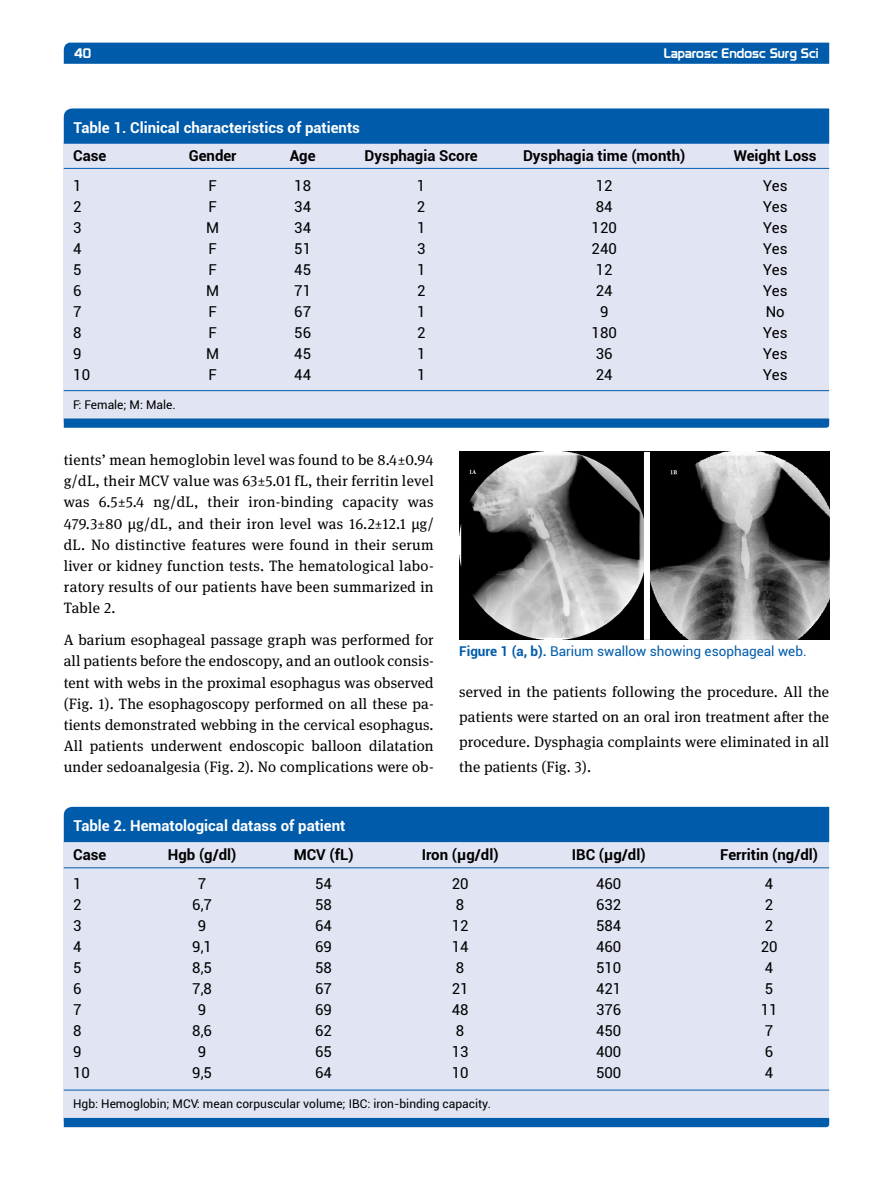
<style>
.page{position:relative;width:893px;height:1191px;background:#fff}
.page>*{position:absolute;margin:0;border:0;box-sizing:border-box;transform-origin:0 0}
.t1{font:15px/21.1px "DG Meta Serif Science";letter-spacing:.01em;color:#000;text-align:justify}
.t2{font:15px "Roboto";color:#000}
.t3{font:700 15px "Roboto";color:#000}
.t4{font:700 15px "Roboto";color:#fff}
.t5{font:13.5px "Roboto";color:#005baa}
.t6{font:13.5px "Prototype";color:#fff}
.t7{font:12px "Roboto";color:#000}
.s1{font-weight:700}
</style>
<div class="page">
<div style="left:64px;top:43px;width:765px;height:21px;background:#005baa"></div>
<img style="left:459px;top:452px;width:370px;height:188px">
<div style="left:644px;top:452px;width:6px;height:188px;background:#fff"></div>
<div style="left:64px;top:143px;width:765px;height:279px;background:#e1e4f3"></div>
<div style="left:64px;top:108px;width:765px;height:36px;background:#005baa"></div>
<svg style="left:64px;top:418px;width:765px;height:10px;background:#1165af"></svg>
<hr style="left:64px;top:168px;width:765px;height:1px;background:#005baa">
<hr style="left:64px;top:390px;width:765px;height:1px;background:#005baa">
<div style="left:64px;top:841px;width:765px;height:279px;background:#e1e4f3"></div>
<div style="left:64px;top:807px;width:765px;height:35px;background:#005baa"></div>
<div style="left:64px;top:1118px;width:765px;height:9px;background:#005baa"></div>
<hr style="left:64px;top:867px;width:765px;height:1px;background:#005baa">
<hr style="left:64px;top:1089px;width:765px;height:1px;background:#005baa">
<p class="t6" style="left:74px;top:45px;width:18px">40</p>
<p class="t6" style="left:664px;top:45px;width:156px">Laparosc Endosc Surg Sci</p>
<p class="t4" style="left:73px;top:117px;width:288px">Table 1. Clinical characteristics of patients</p>
<p class="t3" style="left:73px;top:145px;width:35px">Case</p>
<p class="t3" style="left:189px;top:145px;width:49px">Gender</p>
<p class="t3" style="left:290px;top:145px;width:27px">Age</p>
<p class="t3" style="left:365px;top:145px;width:115px">Dysphagia Score</p>
<p class="t3" style="left:523px;top:145px;width:164px">Dysphagia time (month)</p>
<p class="t3" style="left:734px;top:145px;width:84px">Weight Loss</p>
<p class="t2" style="left:73px;top:175px;width:10px">1</p>
<p class="t2" style="left:209px;top:175px;width:10px">F</p>
<p class="t2" style="left:294px;top:175px;width:18px">18</p>
<p class="t2" style="left:417px;top:175px;width:10px">1</p>
<p class="t2" style="left:596px;top:175px;width:18px">12</p>
<p class="t2" style="left:763px;top:175px;width:26px">Yes</p>
<p class="t2" style="left:73px;top:196px;width:10px">2</p>
<p class="t2" style="left:209px;top:196px;width:10px">F</p>
<p class="t2" style="left:294px;top:196px;width:18px">34</p>
<p class="t2" style="left:417px;top:196px;width:10px">2</p>
<p class="t2" style="left:596px;top:196px;width:18px">84</p>
<p class="t2" style="left:763px;top:196px;width:26px">Yes</p>
<p class="t2" style="left:73px;top:217px;width:10px">3</p>
<p class="t2" style="left:206px;top:217px;width:15px">M</p>
<p class="t2" style="left:294px;top:217px;width:18px">34</p>
<p class="t2" style="left:417px;top:217px;width:10px">1</p>
<p class="t2" style="left:592px;top:217px;width:27px">120</p>
<p class="t2" style="left:763px;top:217px;width:26px">Yes</p>
<p class="t2" style="left:73px;top:238px;width:10px">4</p>
<p class="t2" style="left:209px;top:238px;width:10px">F</p>
<p class="t2" style="left:294px;top:238px;width:18px">51</p>
<p class="t2" style="left:417px;top:238px;width:10px">3</p>
<p class="t2" style="left:592px;top:238px;width:27px">240</p>
<p class="t2" style="left:763px;top:238px;width:26px">Yes</p>
<p class="t2" style="left:73px;top:259px;width:10px">5</p>
<p class="t2" style="left:209px;top:259px;width:10px">F</p>
<p class="t2" style="left:294px;top:259px;width:18px">45</p>
<p class="t2" style="left:417px;top:259px;width:10px">1</p>
<p class="t2" style="left:596px;top:259px;width:18px">12</p>
<p class="t2" style="left:763px;top:259px;width:26px">Yes</p>
<p class="t2" style="left:73px;top:280px;width:10px">6</p>
<p class="t2" style="left:206px;top:280px;width:15px">M</p>
<p class="t2" style="left:294px;top:280px;width:18px">71</p>
<p class="t2" style="left:417px;top:280px;width:10px">2</p>
<p class="t2" style="left:596px;top:280px;width:18px">24</p>
<p class="t2" style="left:763px;top:280px;width:26px">Yes</p>
<p class="t2" style="left:73px;top:301px;width:10px">7</p>
<p class="t2" style="left:209px;top:301px;width:10px">F</p>
<p class="t2" style="left:294px;top:301px;width:18px">67</p>
<p class="t2" style="left:417px;top:301px;width:10px">1</p>
<p class="t2" style="left:600px;top:301px;width:10px">9</p>
<p class="t2" style="left:766px;top:301px;width:21px">No</p>
<p class="t2" style="left:73px;top:322px;width:10px">8</p>
<p class="t2" style="left:209px;top:322px;width:10px">F</p>
<p class="t2" style="left:294px;top:322px;width:18px">56</p>
<p class="t2" style="left:417px;top:322px;width:10px">2</p>
<p class="t2" style="left:592px;top:322px;width:27px">180</p>
<p class="t2" style="left:763px;top:322px;width:26px">Yes</p>
<p class="t2" style="left:73px;top:343px;width:10px">9</p>
<p class="t2" style="left:206px;top:343px;width:15px">M</p>
<p class="t2" style="left:294px;top:343px;width:18px">45</p>
<p class="t2" style="left:417px;top:343px;width:10px">1</p>
<p class="t2" style="left:596px;top:343px;width:18px">36</p>
<p class="t2" style="left:763px;top:343px;width:26px">Yes</p>
<p class="t2" style="left:73px;top:364px;width:18px">10</p>
<p class="t2" style="left:209px;top:364px;width:10px">F</p>
<p class="t2" style="left:294px;top:364px;width:18px">44</p>
<p class="t2" style="left:417px;top:364px;width:10px">1</p>
<p class="t2" style="left:596px;top:364px;width:18px">24</p>
<p class="t2" style="left:763px;top:364px;width:26px">Yes</p>
<p class="t7" style="left:73px;top:396px;width:104px">F: Female; M: Male.</p>
<p class="t1" style="left:64px;top:449px;width:371px">tients’ mean hemoglobin level was found to be 8.4±0.94 g/dL, their MCV value was 63±5.01 fL, their ferritin level was 6.5±5.4 ng/dL, their iron-binding capacity was 479.3±80 µg/dL, and their iron level was 16.2±12.1 µg/ dL. No distinctive features were found in their serum liver or kidney function tests. The hematological labo&shy;ratory results of our patients have been summarized in Table 2.</p>
<p class="t1" style="left:64px;top:629px;width:371px">A barium esophageal passage graph was performed for all patients before the endoscopy, and an outlook consis&shy;tent with webs in the proximal esophagus was observed (Fig. 1). The esophagoscopy performed on all these pa&shy;tients demonstrated webbing in the cervical esophagus.<br>All patients underwent endoscopic balloon dilatation under sedoanalgesia (Fig. 2). No complications were ob-</p>
<p class="t5" style="left:459px;top:642px;width:349px"><span class="s1">Figure 1 (a, b).</span> Barium swallow showing esophageal web.</p>
<p class="t1" style="left:459px;top:679px;width:371px;line-height:24.9px">served in the patients following the procedure. All the patients were started on an oral iron treatment after the procedure. Dysphagia complaints were eliminated in all the patients (Fig. 3).</p>
<p class="t4" style="left:73px;top:815px;width:274px">Table 2. Hematological datass of patient</p>
<p class="t3" style="left:73px;top:843px;width:35px">Case</p>
<p class="t3" style="left:168px;top:843px;width:70px">Hgb (g/dl)</p>
<p class="t3" style="left:294px;top:843px;width:61px">MCV (fL)</p>
<p class="t3" style="left:422px;top:843px;width:78px">Iron (µg/dl)</p>
<p class="t3" style="left:572px;top:843px;width:75px">IBC (µg/dl)</p>
<p class="t3" style="left:720px;top:843px;width:99px">Ferritin (ng/dl)</p>
<p class="t2" style="left:73px;top:873px;width:10px">1</p>
<p class="t2" style="left:198px;top:873px;width:10px">7</p>
<p class="t2" style="left:315px;top:873px;width:18px">54</p>
<p class="t2" style="left:452px;top:873px;width:18px">20</p>
<p class="t2" style="left:596px;top:873px;width:27px">460</p>
<p class="t2" style="left:765px;top:873px;width:10px">4</p>
<p class="t2" style="left:73px;top:894px;width:10px">2</p>
<p class="t2" style="left:192px;top:894px;width:21px">6,7</p>
<p class="t2" style="left:315px;top:894px;width:18px">58</p>
<p class="t2" style="left:456px;top:894px;width:10px">8</p>
<p class="t2" style="left:596px;top:894px;width:27px">632</p>
<p class="t2" style="left:765px;top:894px;width:10px">2</p>
<p class="t2" style="left:73px;top:915px;width:10px">3</p>
<p class="t2" style="left:198px;top:915px;width:10px">9</p>
<p class="t2" style="left:315px;top:915px;width:18px">64</p>
<p class="t2" style="left:452px;top:915px;width:18px">12</p>
<p class="t2" style="left:596px;top:915px;width:27px">584</p>
<p class="t2" style="left:765px;top:915px;width:10px">2</p>
<p class="t2" style="left:73px;top:936px;width:10px">4</p>
<p class="t2" style="left:192px;top:936px;width:21px">9,1</p>
<p class="t2" style="left:315px;top:936px;width:18px">69</p>
<p class="t2" style="left:452px;top:936px;width:18px">14</p>
<p class="t2" style="left:596px;top:936px;width:27px">460</p>
<p class="t2" style="left:761px;top:936px;width:18px">20</p>
<p class="t2" style="left:73px;top:957px;width:10px">5</p>
<p class="t2" style="left:192px;top:957px;width:21px">8,5</p>
<p class="t2" style="left:315px;top:957px;width:18px">58</p>
<p class="t2" style="left:456px;top:957px;width:10px">8</p>
<p class="t2" style="left:596px;top:957px;width:27px">510</p>
<p class="t2" style="left:765px;top:957px;width:10px">4</p>
<p class="t2" style="left:73px;top:978px;width:10px">6</p>
<p class="t2" style="left:192px;top:978px;width:21px">7,8</p>
<p class="t2" style="left:315px;top:978px;width:18px">67</p>
<p class="t2" style="left:452px;top:978px;width:18px">21</p>
<p class="t2" style="left:596px;top:978px;width:27px">421</p>
<p class="t2" style="left:765px;top:978px;width:10px">5</p>
<p class="t2" style="left:73px;top:999px;width:10px">7</p>
<p class="t2" style="left:198px;top:999px;width:10px">9</p>
<p class="t2" style="left:315px;top:999px;width:18px">69</p>
<p class="t2" style="left:452px;top:999px;width:18px">48</p>
<p class="t2" style="left:596px;top:999px;width:27px">376</p>
<p class="t2" style="left:761px;top:999px;width:18px">11</p>
<p class="t2" style="left:73px;top:1020px;width:10px">8</p>
<p class="t2" style="left:192px;top:1020px;width:21px">8,6</p>
<p class="t2" style="left:315px;top:1020px;width:18px">62</p>
<p class="t2" style="left:456px;top:1020px;width:10px">8</p>
<p class="t2" style="left:596px;top:1020px;width:27px">450</p>
<p class="t2" style="left:765px;top:1020px;width:10px">7</p>
<p class="t2" style="left:73px;top:1041px;width:10px">9</p>
<p class="t2" style="left:198px;top:1041px;width:10px">9</p>
<p class="t2" style="left:315px;top:1041px;width:18px">65</p>
<p class="t2" style="left:452px;top:1041px;width:18px">13</p>
<p class="t2" style="left:596px;top:1041px;width:27px">400</p>
<p class="t2" style="left:765px;top:1041px;width:10px">6</p>
<p class="t2" style="left:73px;top:1062px;width:18px">10</p>
<p class="t2" style="left:192px;top:1062px;width:21px">9,5</p>
<p class="t2" style="left:315px;top:1062px;width:18px">64</p>
<p class="t2" style="left:452px;top:1062px;width:18px">10</p>
<p class="t2" style="left:596px;top:1062px;width:27px">500</p>
<p class="t2" style="left:765px;top:1062px;width:10px">4</p>
<p class="t7" style="left:73px;top:1095px;width:419px">Hgb: Hemoglobin; MCV: mean corpuscular volume; IBC: iron-binding capacity.</p>
</div>
